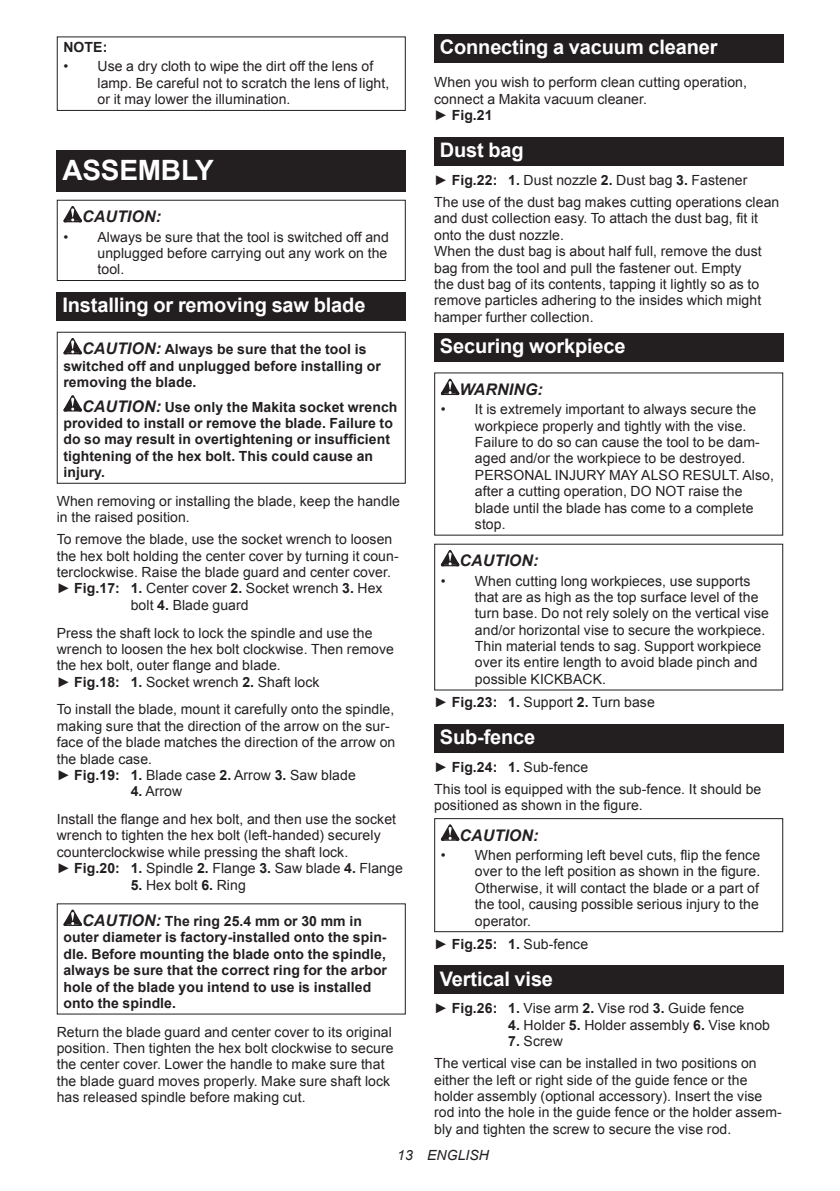
<style>
.page{position:relative;width:840px;height:1191px;background:#fff}
.page>*{position:absolute;margin:0;border:0;box-sizing:border-box;transform-origin:0 0}
.t1{font:700 28px "Arial";letter-spacing:-.01em;color:#fff}
.t2{font:700 20px "Arial";letter-spacing:-.01em;color:#fff}
.t3{font:italic 700 16px "Arial";letter-spacing:.005em;color:#231f20}
.t4{font:14px/16.4px "Arial";letter-spacing:.005em;color:#231f20}
.t5{font:700 14px/16.4px "Arial";letter-spacing:.005em;color:#231f20}
.t6{font:italic 14px "Arial";letter-spacing:.005em;color:#231f20}
.s1{font-style:italic;font-size:16px}
.s2{font-weight:700}
</style>
<div class="page">
<div style="left:57px;top:36px;width:348px;height:75px;border:1px solid #231f20"></div>
<div style="left:57px;top:151px;width:348px;height:41px;background:#231f20"></div>
<svg style="left:63px;top:206px;width:19px;height:16px"></svg>
<div style="left:57px;top:200px;width:348px;height:81px;border:1px solid #231f20"></div>
<div style="left:57px;top:292px;width:348px;height:29px;background:#231f20"></div>
<svg style="left:63px;top:338px;width:19px;height:16px"></svg>
<svg style="left:63px;top:395px;width:19px;height:16px"></svg>
<div style="left:57px;top:332px;width:348px;height:152px;border:1px solid #231f20"></div>
<svg style="left:63px;top:909px;width:19px;height:17px"></svg>
<div style="left:434px;top:34px;width:348px;height:29px;background:#231f20"></div>
<div style="left:434px;top:137px;width:348px;height:29px;background:#231f20"></div>
<div style="left:434px;top:333px;width:348px;height:28px;background:#231f20"></div>
<svg style="left:440px;top:379px;width:19px;height:16px"></svg>
<svg style="left:440px;top:550px;width:19px;height:16px"></svg>
<div style="left:434px;top:724px;width:348px;height:28px;background:#231f20"></div>
<svg style="left:440px;top:824px;width:19px;height:16px"></svg>
<div style="left:434px;top:818px;width:348px;height:114px;border:1px solid #231f20"></div>
<div style="left:434px;top:965px;width:348px;height:29px;background:#231f20"></div>
<p class="t5" style="left:63px;top:40px;width:45px">NOTE:</p>
<p class="t4" style="left:97px;top:58px;width:293px;text-indent:-34px">• Use a dry cloth to wipe the dirt off the lens of lamp. Be careful not to scratch the lens of light, or it may lower the illumination.</p>
<h1 class="t1" style="left:62px;top:152px;width:153px">ASSEMBLY</h1>
<p class="t3" style="left:82px;top:206px;width:80px">CAUTION:</p>
<p class="t4" style="left:97px;top:228px;width:293px;text-align:justify;text-indent:-34px">• Always be sure that the tool is switched off and unplugged before carrying out any work on the tool.</p>
<h2 class="t2" style="left:62px;top:292px;width:304px">Installing or removing saw blade</h2>
<p class="t5" style="left:63px;top:342px;width:319px;text-indent:19px"><span class="s1">CAUTION:</span> Always be sure that the tool is switched off and unplugged before installing or removing the blade.</p>
<p class="t5" style="left:63px;top:399px;width:335px;text-indent:19px"><span class="s1">CAUTION:</span> Use only the Makita socket wrench provided to install or remove the blade. Failure to do so may result in overtightening or insufficient tightening of the hex bolt. This could cause an injury.</p>
<p class="t4" style="left:57px;top:493px;width:344px">When removing or installing the blade, keep the handle in the raised position.</p>
<p class="t4" style="left:57px;top:531px;width:337px">To remove the blade, use the socket wrench to loosen</p>
<p class="t4" style="left:57px;top:547px;width:343px">the hex bolt holding the center cover by turning it coun-</p>
<p class="t4" style="left:57px;top:564px;width:335px">terclockwise. Raise the blade guard and center cover.</p>
<p class="t4" style="left:57px;top:580px;width:327px">► <span class="s2">Fig.17: 1.</span> Center cover <span class="s2">2.</span> Socket wrench <span class="s2">3.</span> Hex</p>
<p class="t4" style="left:131px;top:597px;width:119px">bolt <span class="s2">4.</span> Blade guard</p>
<p class="t4" style="left:57px;top:624px;width:338px">Press the shaft lock to lock the spindle and use the wrench to loosen the hex bolt clockwise. Then remove the hex bolt, outer flange and blade.<br>► <span class="s2">Fig.18: 1.</span> Socket wrench <span class="s2">2.</span> Shaft lock</p>
<p class="t4" style="left:57px;top:701px;width:340px">To install the blade, mount it carefully onto the spindle, making sure that the direction of the arrow on the sur&shy;face of the blade matches the direction of the arrow on the blade case.<br>► <span class="s2">Fig.19: 1.</span> Blade case <span class="s2">2.</span> Arrow <span class="s2">3.</span> Saw blade</p>
<p class="t4" style="left:57px;top:777px;width:341px;line-height:27.8px;text-indent:74px"><span class="s2">4.</span> Arrow<br>Install the flange and hex bolt, and then use the socket</p>
<p class="t4" style="left:57px;top:827px;width:347px">wrench to tighten the hex bolt (left-handed) securely counterclockwise while pressing the shaft lock.<br>► <span class="s2">Fig.20: 1.</span> Spindle <span class="s2">2.</span> Flange <span class="s2">3.</span> Saw blade <span class="s2">4.</span> Flange</p>
<p class="t4" style="left:131px;top:876px;width:117px"><span class="s2">5.</span> Hex bolt <span class="s2">6.</span> Ring</p>
<p class="t5" style="left:63px;top:913px;width:325px;text-indent:19px"><span class="s1">CAUTION:</span> The ring 25.4 mm or 30 mm in outer diameter is factory-installed onto the spin&shy;dle. Before mounting the blade onto the spindle, always be sure that the correct ring for the arbor hole of the blade you intend to use is installed onto the spindle.</p>
<p class="t4" style="left:57px;top:1023px;width:338px">Return the blade guard and center cover to its original position. Then tighten the hex bolt clockwise to secure the center cover. Lower the handle to make sure that the blade guard moves properly. Make sure shaft lock has released spindle before making cut.</p>
<h2 class="t2" style="left:439px;top:34px;width:279px">Connecting a vacuum cleaner</h2>
<p class="t4" style="left:434px;top:74px;width:314px">When you wish to perform clean cutting operation, connect a Makita vacuum cleaner.<br>► <span class="s2">Fig.21</span></p>
<h2 class="t2" style="left:439px;top:137px;width:85px">Dust bag</h2>
<p class="t4" style="left:434px;top:169px;width:346px;line-height:22px">► <span class="s2">Fig.22: 1.</span> Dust nozzle <span class="s2">2.</span> Dust bag <span class="s2">3.</span> Fastener<br>The use of the dust bag makes cutting operations clean</p>
<p class="t4" style="left:434px;top:210px;width:329px">and dust collection easy. To attach the dust bag, fit it onto the dust nozzle.<br>When the dust bag is about half full, remove the dust bag from the tool and pull the fastener out. Empty the dust bag of its contents, tapping it lightly so as to remove particles adhering to the insides which might hamper further collection.</p>
<h2 class="t2" style="left:439px;top:333px;width:187px">Securing workpiece</h2>
<p class="t3" style="left:459px;top:379px;width:85px">WARNING:</p>
<p class="t4" style="left:474px;top:401px;width:300px;text-indent:-34px">• It is extremely important to always secure the workpiece properly and tightly with the vise.<br>Failure to do so can cause the tool to be dam&shy;aged and/or the workpiece to be destroyed.<br>PERSONAL INJURY MAY ALSO RESULT. Also, after a cutting operation, DO NOT raise the blade until the blade has come to a complete stop.</p>
<p class="t3" style="left:459px;top:550px;width:80px">CAUTION:</p>
<p class="t4" style="left:474px;top:572px;width:295px;text-indent:-34px">• When cutting long workpieces, use supports that are as high as the top surface level of the turn base. Do not rely solely on the vertical vise and/or horizontal vise to secure the workpiece.<br>Thin material tends to sag. Support workpiece over its entire length to avoid blade pinch and possible KICKBACK.</p>
<p class="t4" style="left:434px;top:694px;width:222px">► <span class="s2">Fig.23: 1.</span> Support <span class="s2">2.</span> Turn base</p>
<h2 class="t2" style="left:439px;top:723px;width:97px">Sub-fence</h2>
<p class="t4" style="left:434px;top:756px;width:328px;line-height:22px">► <span class="s2">Fig.24: 1.</span> Sub-fence<br>This tool is equipped with the sub-fence. It should be</p>
<p class="t4" style="left:434px;top:797px;width:210px">positioned as shown in the figure.</p>
<p class="t3" style="left:459px;top:824px;width:80px">CAUTION:</p>
<p class="t4" style="left:474px;top:847px;width:287px;text-align:justify;text-indent:-34px">• When performing left bevel cuts, flip the fence over to the left position as shown in the figure.<br>Otherwise, it will contact the blade or a part of the tool, causing possible serious injury to the operator.</p>
<p class="t4" style="left:434px;top:935px;width:155px">► <span class="s2">Fig.25: 1.</span> Sub-fence</p>
<h2 class="t2" style="left:439px;top:965px;width:115px">Vertical vise</h2>
<p class="t4" style="left:434px;top:1000px;width:311px">► <span class="s2">Fig.26: 1.</span> Vise arm <span class="s2">2.</span> Vise rod <span class="s2">3.</span> Guide fence</p>
<p class="t4" style="left:508px;top:1016px;width:263px"><span class="s2">4.</span> Holder <span class="s2">5.</span> Holder assembly <span class="s2">6.</span> Vise knob</p>
<p class="t4" style="left:434px;top:1030px;width:324px;line-height:22px;text-indent:74px"><span class="s2">7.</span> Screw<br>The vertical vise can be installed in two positions on</p>
<p class="t4" style="left:434px;top:1071px;width:349px">either the left or right side of the guide fence or the holder assembly (optional accessory). Insert the vise rod into the hole in the guide fence or the holder assem&shy;bly and tighten the screw to secure the vise rod.</p>
<p class="t6" style="left:397px;top:1146px;width:93px">13 ENGLISH</p>
</div>
